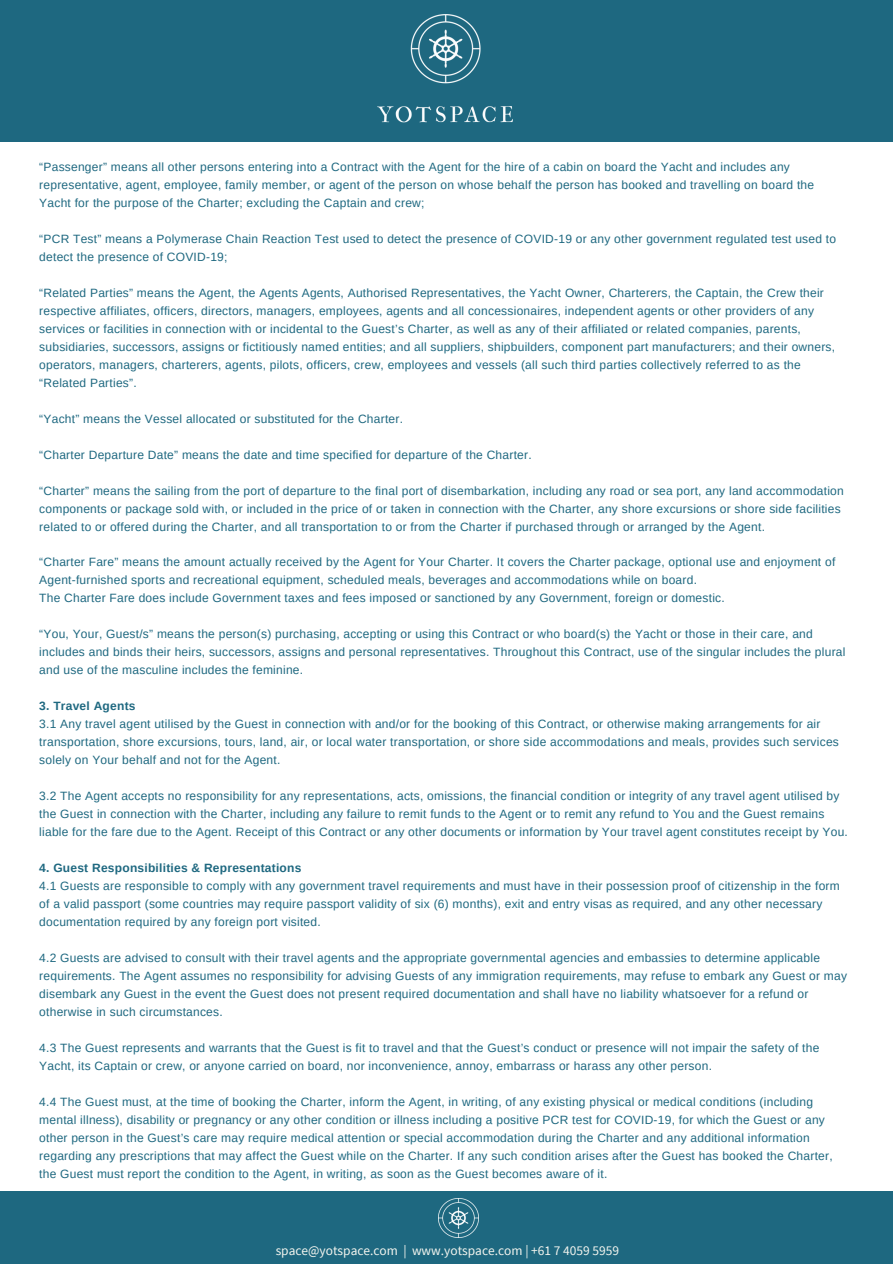
<style>
.page{position:relative;width:893px;height:1264px;background:#fff}
.page>*{position:absolute;margin:0;border:0;box-sizing:border-box;transform-origin:0 0}
.t1{font:13.35px "Source Sans Pro";color:#f4f5ef}
.t2{font:12px/18px "Arimo";letter-spacing:.02em;color:#1e6880}
.t3{font:700 12px "Arimo";letter-spacing:.02em;color:#1e6880}
</style>
<div class="page">
<div style="left:0;top:1191px;width:892px;height:72px;background:#1e6880"></div>
<img style="left:438px;top:1198px;width:40px;height:39px">
<div style="left:0;top:0;width:892px;height:141px;background:#1e6880"></div>
<img style="left:377px;top:14px;width:135px;height:109px">
<p class="t2" style="left:39px;top:158px;width:776px">“Passenger” means all other persons entering into a Contract with the Agent for the hire of a cabin on board the Yacht and includes any representative, agent, employee, family member, or agent of the person on whose behalf the person has booked and travelling on board the</p>
<p class="t2" style="left:39px;top:193px;width:386px">Yacht for the purpose of the Charter; excluding the Captain and crew;</p>
<p class="t2" style="left:39px;top:229px;width:798px">“PCR Test” means a Polymerase Chain Reaction Test used to detect the presence of COVID-19 or any other government regulated test used to detect the presence of COVID-19;</p>
<p class="t2" style="left:39px;top:283px;width:797px">“Related Parties” means the Agent, the Agents Agents, Authorised Representatives, the Yacht Owner, Charterers, the Captain, the Crew their respective affiliates, officers, directors, managers, employees, agents and all concessionaires, independent agents or other providers of any services or facilities in connection with or incidental to the Guest’s Charter, as well as any of their affiliated or related companies, parents, subsidiaries, successors, assigns or fictitiously named entities; and all suppliers, shipbuilders, component part manufacturers; and their owners, operators, managers, charterers, agents, pilots, officers, crew, employees and vessels (all such third parties collectively referred to as the “Related Parties”.</p>
<p class="t2" style="left:39px;top:409px;width:365px">“Yacht” means the Vessel allocated or substituted for the Charter.</p>
<p class="t2" style="left:39px;top:445px;width:494px">“Charter Departure Date” means the date and time specified for departure of the Charter.</p>
<p class="t2" style="left:39px;top:481px;width:806px">“Charter” means the sailing from the port of departure to the final port of disembarkation, including any road or sea port, any land accommodation components or package sold with, or included in the price of or taken in connection with the Charter, any shore excursions or shore side facilities related to or offered during the Charter, and all transportation to or from the Charter if purchased through or arranged by the Agent.</p>
<p class="t2" style="left:39px;top:553px;width:797px">“Charter Fare” means the amount actually received by the Agent for Your Charter. It covers the Charter package, optional use and enjoyment of<br>Agent-furnished sports and recreational equipment, scheduled meals, beverages and accommodations while on board.</p>
<p class="t2" style="left:39px;top:589px;width:687px">The Charter Fare does include Government taxes and fees imposed or sanctioned by any Government, foreign or domestic.</p>
<p class="t2" style="left:39px;top:625px;width:807px">“You, Your, Guest/s” means the person(s) purchasing, accepting or using this Contract or who board(s) the Yacht or those in their care, and includes and binds their heirs, successors, assigns and personal representatives. Throughout this Contract, use of the singular includes the plural and use of the masculine includes the feminine.</p>
<p class="t3" style="left:39px;top:699px;width:98px">3. Travel Agents</p>
<p class="t2" style="left:39px;top:715px;width:801px">3.1 Any travel agent utilised by the Guest in connection with and/or for the booking of this Contract, or otherwise making arrangements for air transportation, shore excursions, tours, land, air, or local water transportation, or shore side accommodations and meals, provides such services solely on Your behalf and not for the Agent.</p>
<p class="t2" style="left:39px;top:787px;width:810px">3.2 The Agent accepts no responsibility for any representations, acts, omissions, the financial condition or integrity of any travel agent utilised by the Guest in connection with the Charter, including any failure to remit funds to the Agent or to remit any refund to You and the Guest remains liable for the fare due to the Agent. Receipt of this Contract or any other documents or information by Your travel agent constitutes receipt by You.</p>
<p class="t3" style="left:39px;top:861px;width:264px">4. Guest Responsibilities &amp; Representations</p>
<p class="t2" style="left:39px;top:877px;width:802px">4.1 Guests are responsible to comply with any government travel requirements and must have in their possession proof of citizenship in the form of a valid passport (some countries may require passport validity of six (6) months), exit and entry visas as required, and any other necessary documentation required by any foreign port visited.</p>
<p class="t2" style="left:39px;top:949px;width:809px">4.2 Guests are advised to consult with their travel agents and the appropriate governmental agencies and embassies to determine applicable requirements. The Agent assumes no responsibility for advising Guests of any immigration requirements, may refuse to embark any Guest or may disembark any Guest in the event the Guest does not present required documentation and shall have no liability whatsoever for a refund or otherwise in such circumstances.</p>
<p class="t2" style="left:39px;top:1038px;width:781px">4.3 The Guest represents and warrants that the Guest is fit to travel and that the Guest’s conduct or presence will not impair the safety of the<br>Yacht, its Captain or crew, or anyone carried on board, nor inconvenience, annoy, embarrass or harass any other person.</p>
<p class="t2" style="left:39px;top:1092px;width:794px">4.4 The Guest must, at the time of booking the Charter, inform the Agent, in writing, of any existing physical or medical conditions (including mental illness), disability or pregnancy or any other condition or illness including a positive PCR test for COVID-19, for which the Guest or any other person in the Guest’s care may require medical attention or special accommodation during the Charter and any additional information regarding any prescriptions that may affect the Guest while on the Charter. If any such condition arises after the Guest has booked the Charter, the Guest must report the condition to the Agent, in writing, as soon as the Guest becomes aware of it.</p>
<p class="t1" style="left:276px;top:1242px;width:345px">space@yotspace.com | www.yotspace.com | +61 7 4059 5959</p>
</div>
